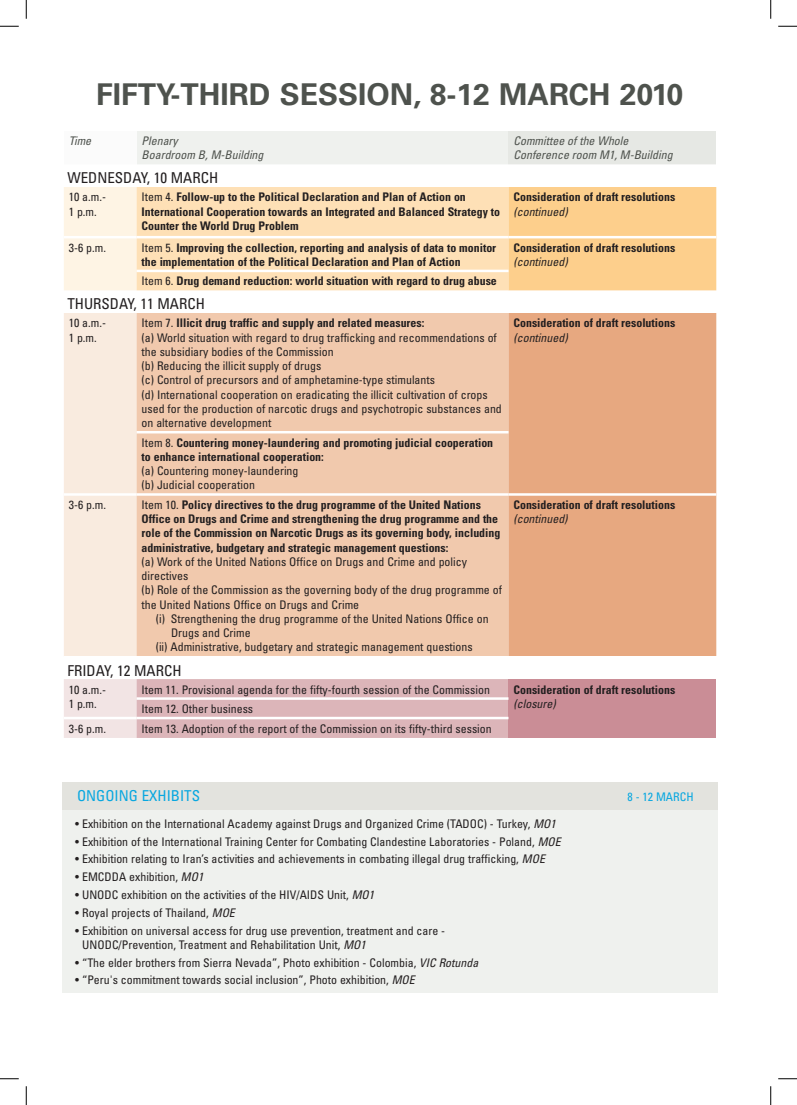
<style>
.page{position:relative;width:797px;height:1105px;background:#fff}
.page>*{position:absolute;margin:0;border:0;box-sizing:border-box;transform-origin:0 0}
.t1{font:700 30px "Univers";color:#4e524d}
.t2{font:condensed 15px "Univers";color:#231f20}
.t3{font:condensed 15px "Univers";color:#08a7e0}
.t4{font:condensed 11.88px/14.2px "Univers";color:#231f20}
.t5{font:700 condensed 11.88px/14.2px "Univers";color:#231f20}
.t6{font:italic condensed 11.88px/14.2px "Univers";color:#4e524d}
.t7{font:italic condensed 11.88px "Univers";color:#231f20}
.t8{font:condensed 11.88px "Univers";color:#08a7e0}
.s1{font-weight:400}
.s2{font-weight:700}
.s3{font-style:italic}
</style>
<div class="page">
<div style="left:62px;top:782px;width:656px;height:42px;background:#e3e3de"></div>
<div style="left:62px;top:811px;width:656px;height:182px;background:#eff1ee"></div>
<div style="left:64px;top:131px;width:73px;height:33px;background:#fbfbfb"></div>
<div style="left:137px;top:131px;width:371px;height:33px;background:#eff1ee"></div>
<div style="left:508px;top:131px;width:208px;height:33px;background:#e6e8e4"></div>
<svg style="left:64px;top:164px;width:652px;height:127px"></svg>
<div style="left:64px;top:187px;width:73px;height:103px;background:#fef4e4"></div>
<div style="left:137px;top:187px;width:371px;height:103px;background:#fee0b6"></div>
<div style="left:508px;top:187px;width:208px;height:103px;background:#fdcf8c"></div>
<div style="left:64px;top:313px;width:73px;height:343px;background:#f9ebdf"></div>
<div style="left:137px;top:313px;width:371px;height:343px;background:#f1c9ad"></div>
<div style="left:508px;top:313px;width:208px;height:343px;background:#e7a880"></div>
<svg style="left:64px;top:679px;width:444px;height:59px;background:#e0bdc1"></svg>
<div style="left:508px;top:679px;width:208px;height:59px;background:#ca8d96"></div>
<hr style="left:64px;top:236px;width:73px;height:2px;background:#fff">
<hr style="left:137px;top:236px;width:371px;height:2px;background:#fff">
<hr style="left:508px;top:236px;width:208px;height:2px;background:#fff">
<hr style="left:64px;top:493px;width:73px;height:3px;background:#fff">
<hr style="left:137px;top:493px;width:371px;height:3px;background:#fff">
<hr style="left:508px;top:493px;width:208px;height:3px;background:#fff">
<hr style="left:137px;top:270px;width:371px;height:2px;background:#fff">
<hr style="left:137px;top:431px;width:371px;height:2px;background:#fff">
<hr style="left:137px;top:697px;width:371px;height:3px;background:#fff">
<hr style="left:137px;top:717px;width:371px;height:2px;background:#fff">
<hr style="left:64px;top:717px;width:73px;height:2px;background:#fff">
<svg style="left:0;top:25px;width:19px;height:2px"></svg>
<svg style="left:778px;top:25px;width:19px;height:2px"></svg>
<svg style="left:0;top:1078px;width:19px;height:1px"></svg>
<svg style="left:778px;top:1078px;width:19px;height:1px"></svg>
<svg style="left:25px;top:0;width:2px;height:19px"></svg>
<svg style="left:25px;top:1086px;width:2px;height:19px"></svg>
<svg style="left:770px;top:0;width:1px;height:19px"></svg>
<svg style="left:770px;top:1086px;width:1px;height:19px"></svg>
<h1 class="t1" style="left:96px;top:76px;width:588px">FIFTY-THIRD SESSION, 8-12 MARCH 2010</h1>
<p class="t6" style="left:69px;top:134px;width:24px">Time</p>
<p class="t6" style="left:142px;top:134px;width:123px">Plenary<br>Boardroom B, M-Building</p>
<p class="t6" style="left:513px;top:134px;width:161px">Committee of the Whole<br>Conference room M1, M-Building</p>
<p class="t2" style="left:67px;top:169px;width:152px">Wednesday, 10 March</p>
<p class="t4" style="left:69px;top:190px;width:39px">10 a.m.-<br>1 p.m.</p>
<p class="t5" style="left:142px;top:190px;width:360px"><span class="s1">Item 4.</span> Follow-up to the Political Declaration and Plan of Action on<br>International Cooperation towards an Integrated and Balanced Strategy to<br>Counter the World Drug Problem</p>
<p class="t5" style="left:513px;top:190px;width:163px">Consideration of draft resolutions</p>
<p class="t7" style="left:513px;top:204px;width:56px">(continued)</p>
<p class="t4" style="left:69px;top:240px;width:39px">3-6 p.m.</p>
<p class="t5" style="left:142px;top:240px;width:356px"><span class="s1">Item 5.</span> Improving the collection, reporting and analysis of data to monitor the implementation of the Political Declaration and Plan of Action</p>
<p class="t5" style="left:513px;top:240px;width:163px">Consideration of draft resolutions</p>
<p class="t7" style="left:513px;top:254px;width:56px">(continued)</p>
<p class="t5" style="left:142px;top:274px;width:357px"><span class="s1">Item 6.</span> Drug demand reduction: world situation with regard to drug abuse</p>
<p class="t2" style="left:67px;top:295px;width:139px">Thursday, 11 March</p>
<p class="t4" style="left:69px;top:316px;width:39px">10 a.m.-<br>1 p.m.</p>
<p class="t4" style="left:142px;top:316px;width:362px">Item 7. <span class="s2">Illicit drug traffic and supply and related measures:<br></span>(a) World situation with regard to drug trafficking and recommendations of the subsidiary bodies of the Commission<br>(b) Reducing the illicit supply of drugs<br>(c) Control of precursors and of amphetamine-type stimulants<br>(d) International cooperation on eradicating the illicit cultivation of crops used for the production of narcotic drugs and psychotropic substances and on alternative development</p>
<p class="t5" style="left:513px;top:316px;width:163px">Consideration of draft resolutions</p>
<p class="t7" style="left:513px;top:330px;width:56px">(continued)</p>
<p class="t5" style="left:142px;top:435px;width:353px"><span class="s1">Item 8.</span> Countering money-laundering and promoting judicial cooperation to enhance international cooperation:</p>
<p class="t4" style="left:142px;top:464px;width:158px">(a) Countering money-laundering (b) Judicial cooperation</p>
<p class="t4" style="left:69px;top:497px;width:39px">3-6 p.m.</p>
<p class="t5" style="left:142px;top:498px;width:360px"><span class="s1">Item 10.</span> Policy directives to the drug programme of the United Nations Office on Drugs and Crime and strengthening the drug programme and the role of the Commission on Narcotic Drugs as its governing body, including administrative, budgetary and strategic management questions:</p>
<p class="t4" style="left:142px;top:554px;width:362px">(a) Work of the United Nations Office on D rugs and Crime and policy directives<br>(b) Role of the Commission as the governing body of the drug programme of the United Nations Office on D rugs and Crime</p>
<p class="t4" style="left:156px;top:611px;width:334px">(i) Strengthening the drug programme of the United Nations Office on</p>
<p class="t4" style="left:171px;top:626px;width:81px">Drugs and Crime</p>
<p class="t4" style="left:156px;top:640px;width:318px">(ii) Administrative, budgetary and strategic management questions</p>
<p class="t5" style="left:513px;top:497px;width:163px">Consideration of draft resolutions</p>
<p class="t7" style="left:513px;top:511px;width:56px">(continued)</p>
<p class="t2" style="left:67px;top:661px;width:116px">Fri day, 12 March</p>
<p class="t4" style="left:69px;top:682px;width:39px">10 a.m.-<br>1 p.m.</p>
<p class="t4" style="left:142px;top:682px;width:350px">Item 11. Provisional agenda for the fifty-fourth session of the Commission</p>
<p class="t5" style="left:513px;top:682px;width:163px">Consideration of draft resolutions</p>
<p class="t7" style="left:513px;top:696px;width:44px">(closure)</p>
<p class="t4" style="left:142px;top:701px;width:113px">Item 12. Other business</p>
<p class="t4" style="left:69px;top:721px;width:39px">3-6 p.m.</p>
<p class="t4" style="left:142px;top:721px;width:352px">Item 13. Adoption of the report of the Commission on its fifty-third session</p>
<p class="t3" style="left:77px;top:786px;width:120px">ongoing EXHIBITS</p>
<p class="t8" style="left:627px;top:789px;width:46px">8 - 12 MARCH</p>
<p class="t4" style="left:75px;top:816px;width:482px">• Exhibition on the International Academy against Drugs and Organized Crime (TADOC) - Turkey, <span class="s3">MO1</span></p>
<p class="t4" style="left:75px;top:834px;width:487px">• Exhibition of the International Training Center for Combating Clandestine Laboratories - Poland, <span class="s3">MOE</span></p>
<p class="t4" style="left:75px;top:852px;width:471px">• Exhibition relating to Iran’s activities and achievements in combating illegal drug trafficking, <span class="s3">MOE</span></p>
<p class="t4" style="left:75px;top:870px;width:130px">• EMCDDA exhibition, <span class="s3">MO1</span></p>
<p class="t4" style="left:75px;top:887px;width:300px">• UNODC exhibition on the activities of the HIV/AIDS Unit, <span class="s3">MO1</span></p>
<p class="t4" style="left:75px;top:905px;width:161px">• Royal projects of Thailand, <span class="s3">MOE</span></p>
<p class="t4" style="left:82px;top:923px;width:364px;text-indent:-7px">• Exhibition on universal access for drug use prevention, treatment and care -<br>UNODC/Prevention, Treatment and Rehabilitation Unit, <span class="s3">MO1</span></p>
<p class="t4" style="left:75px;top:955px;width:404px">• “The elder brothers from Sierra Nevada”, Photo exhibition - Colombia, <span class="s3">VIC Rotunda</span></p>
<p class="t4" style="left:75px;top:973px;width:341px">• “Peru's commitment towards social inclusion”, Photo exhibition, <span class="s3">MOE</span></p>
</div>
